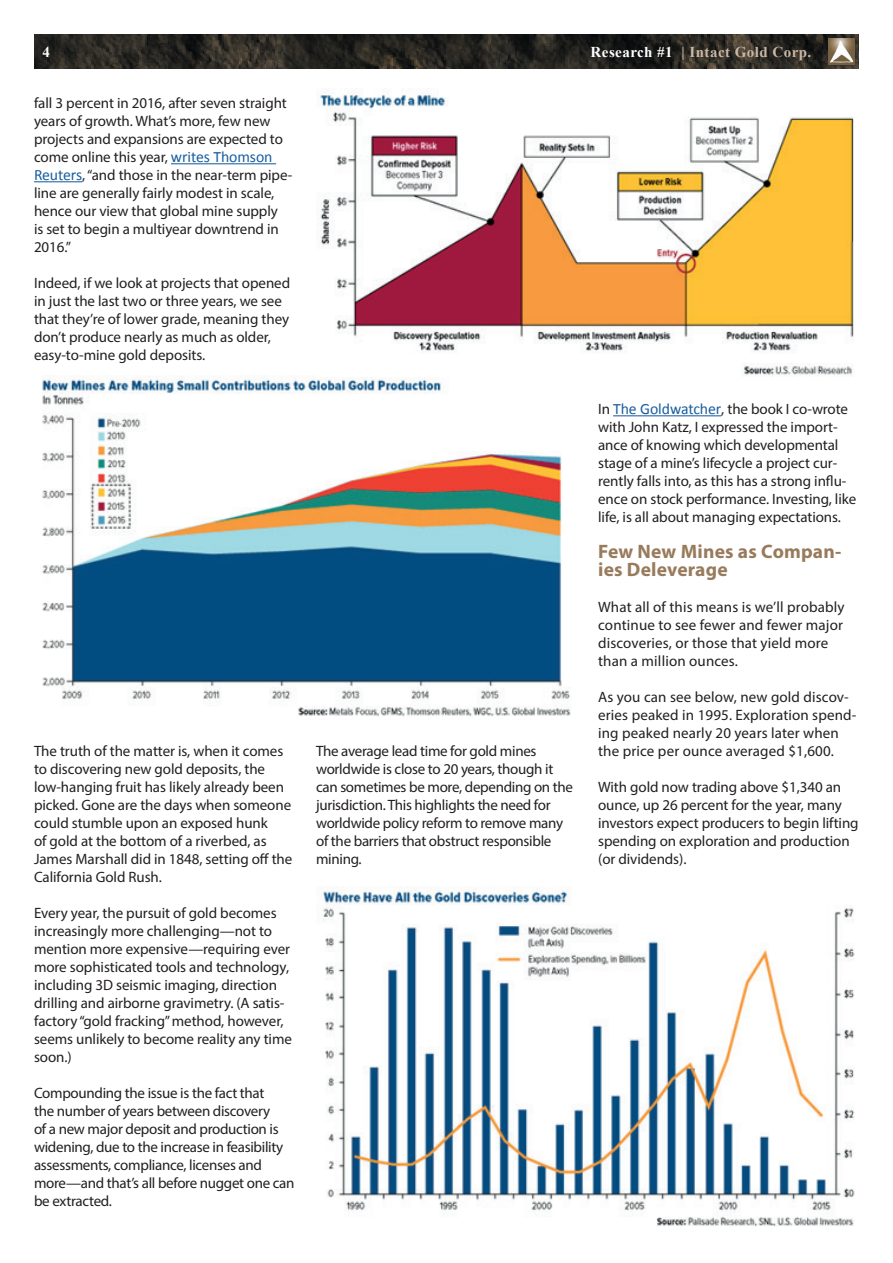
<style>
.page{position:relative;width:893px;height:1263px;background:#fff}
.page>*{position:absolute;margin:0;border:0;box-sizing:border-box;transform-origin:0 0}
.t1{font:700 19.5px/18px "Myriad Pro";letter-spacing:.01em;color:#987b5c}
.t2{font:15px/18px "Myriad Pro";letter-spacing:-.005em;color:#231f20}
.t3{font:700 15px "Times New Roman";letter-spacing:.03em;color:#cab8a7}
.t4{font:700 15px "Times New Roman";color:#fff}
.s1{color:#fff}
.s2{font-family:"Calibri";font-size:15.75px;color:#175d9e}
</style>
<div class="page">
<hr style="left:171px;top:163px;width:105px;height:1px;background:#175d9e">
<hr style="left:34px;top:181px;width:48px;height:1px;background:#175d9e">
<hr style="left:613px;top:415px;width:108px;height:1px;background:#175d9e">
<img style="left:34px;top:34px;width:825px;height:35px">
<div style="left:827px;top:37px;width:29px;height:31px;background:#231f20;opacity:.65"></div>
<img style="left:828px;top:38px;width:26px;height:27px">
<img style="left:42px;top:376px;width:529px;height:341px">
<img style="left:317px;top:89px;width:537px;height:287px">
<img style="left:322px;top:886px;width:533px;height:341px">
<p class="t4" style="left:43px;top:41px;width:9px">4</p>
<p class="t3" style="left:591px;top:41px;width:222px"><span class="s1">Research #1</span> | Intact Gold Corp.</p>
<p class="t2" style="left:34px;top:94px;width:260px">fall 3 percent in 2016, after seven straight years of growth. What’s more, few new projects and expansions are expected to come online this year, <span class="s2">writes Thomson Reuters</span>, “and those in the near-term pipe&shy;line are generally fairly modest in scale, hence our view that global mine supply<br>is set to begin a multiyear downtrend in 2016.”</p>
<p class="t2" style="left:34px;top:274px;width:258px">Indeed, if we look at projects that opened in just the last two or three years, we see that they’re of lower grade, meaning they don’t produce nearly as much as older, easy-to-mine gold deposits.</p>
<p class="t2" style="left:34px;top:742px;width:260px">The truth of the matter is, when it comes to discovering new gold deposits, the low-hanging fruit has likely already been picked. Gone are the days when someone could stumble upon an exposed hunk<br>of gold at the bottom of a riverbed, as James Marshall did in 1848, setting off the California Gold Rush.</p>
<p class="t2" style="left:34px;top:904px;width:259px">Every year, the pursuit of gold becomes increasingly more challenging—not to mention more expensive—requiring ever more sophisticated tools and technology, including 3D seismic imaging, direction drilling and airborne gravimetry. (A satis&shy;factory “gold fracking” method, however, seems unlikely to become reality any time soon.)</p>
<p class="t2" style="left:34px;top:1084px;width:262px">Compounding the issue is the fact that<br>the number of years between discovery<br>of a new major deposit and production is widening, due to the increase in feasibility assessments, compliance, licenses and more—and that’s all before nugget one can be extracted.</p>
<p class="t2" style="left:316px;top:742px;width:258px">The average lead time for gold mines worldwide is close to 20 years, though it can sometimes be more, depending on the jurisdiction. This highlights the need for worldwide policy reform to remove many of the barriers that obstruct responsible mining.</p>
<p class="t2" style="left:598px;top:400px;width:260px">In <span class="s2">The Goldwatcher</span>, the book I co-wrote with John Katz, I expressed the import&shy;ance of knowing which developmental stage of a mine’s lifecycle a project cur&shy;rently falls into, as this has a strong influ&shy;ence on stock performance. Investing, like life, is all about managing expectations.</p>
<h1 class="t1" style="left:598px;top:542px;width:245px">Few New Mines as Compan&shy;ies Deleverage</h1>
<p class="t2" style="left:598px;top:598px;width:248px">What all of this means is we’ll probably continue to see fewer and fewer major discoveries, or those that yield more than a million ounces.</p>
<p class="t2" style="left:598px;top:688px;width:260px">As you can see below, new gold discov&shy;eries peaked in 1995. Exploration spend&shy;ing peaked nearly 20 years later when the price per ounce averaged $1,600.</p>
<p class="t2" style="left:598px;top:778px;width:262px">With gold now trading above $1,340 an ounce, up 26 percent for the year, many investors expect producers to begin lifting spending on exploration and production (or dividends).</p>
</div>
